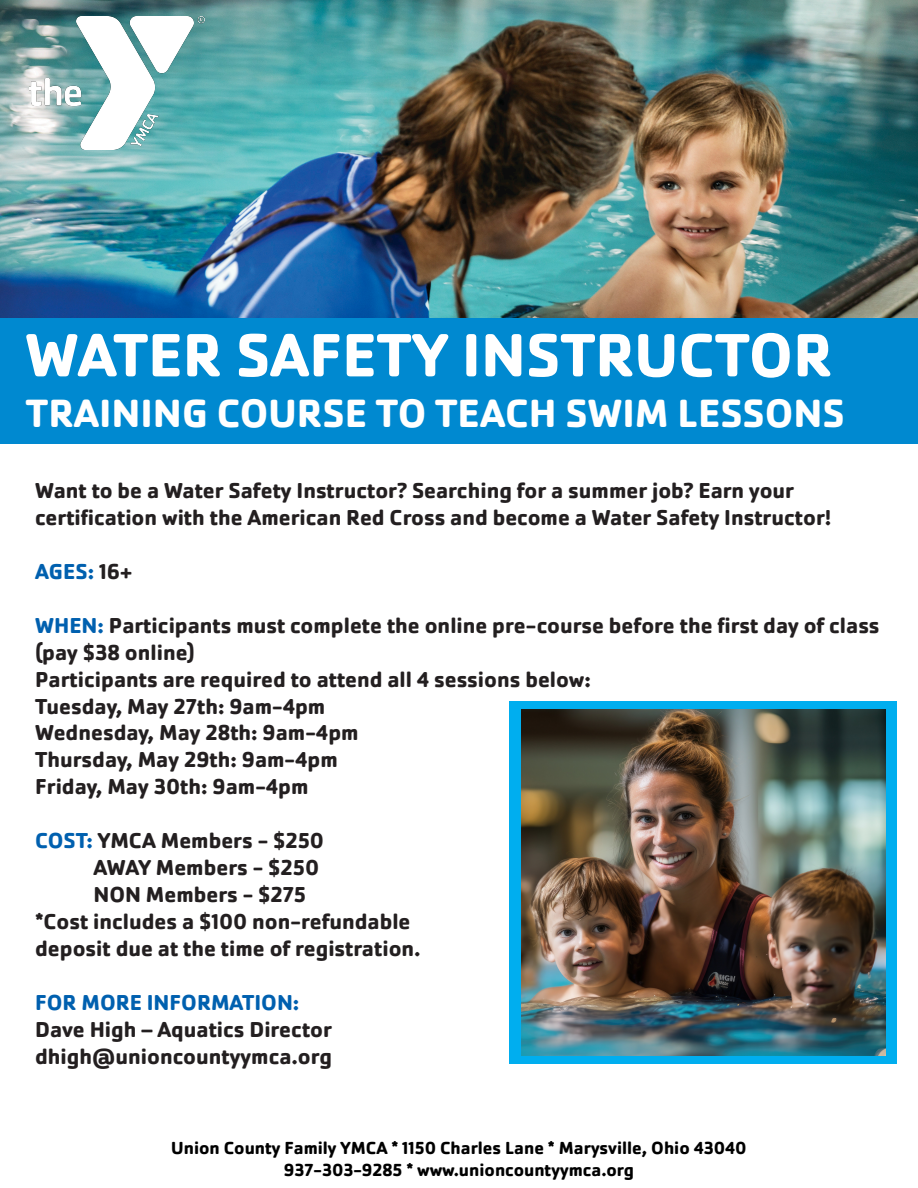
<style>
.page{position:relative;width:918px;height:1188px;background:#fff}
.page>*{position:absolute;margin:0;border:0;box-sizing:border-box;transform-origin:0 0}
.t1{font:700 63.3px "Cachet Pro";color:#fff}
.t2{font:700 40.95px "Cachet Pro";color:#fff}
.t3{font:700 22.5px/26.8px "Cachet Pro";color:#231f20}
.t4{font:700 22.5px "Cachet Pro";color:#0060af}
.t5{font:700 18.15px/21.8px "Cachet Pro";color:#000;text-align:center}
.s1{color:#231f20}
.s2{color:#0060af}
</style>
<div class="page">
<img style="left:0;top:0;width:918px;height:319px">
<img style="left:30px;top:16px;width:174px;height:133px">
<div style="left:0;top:319px;width:918px;height:74px;background:#0089d0"></div>
<div style="left:0;top:385px;width:918px;height:58px;background:#0089d0"></div>
<div style="left:509px;top:702px;width:387px;height:362px;background:#00aeef"></div>
<img style="left:521px;top:710px;width:364px;height:346px">
<h1 class="t1" style="left:25px;top:316px;width:809px">WATER SAFETY INSTRUCTOR</h1>
<h2 class="t2" style="left:26px;top:388px;width:820px">TRAINING COURSE TO TEACH SWIM LESSONS</h2>
<p class="t3" style="left:35px;top:477px;width:798px">Want to be a Water Safety Instructor? Searching for a summer job? Earn your certification with the American Red Cross and become a Water Safety Instructor!</p>
<p class="t4" style="left:35px;top:557px;width:98px">AGES: <span class="s1">16+</span></p>
<p class="t3" style="left:35px;top:612px;width:846px"><span class="s2">WHEN:</span> Participants must complete the online pre-course before the first day of class (pay $38 online)<br>Participants are required to attend all 4 sessions below:<br>Tuesday, May 27th: 9am-4pm<br>Wednesday, May 28th: 9am-4pm<br>Thursday, May 29th: 9am-4pm<br>Friday, May 30th: 9am-4pm</p>
<p class="t3" style="left:35px;top:827px;width:290px"><span class="s2">COST:</span> YMCA Members - $250</p>
<p class="t3" style="left:93px;top:854px;width:227px">AWAY Members - $250</p>
<p class="t3" style="left:93px;top:881px;width:214px">NON Members - $275</p>
<p class="t3" style="left:35px;top:908px;width:377px">*Cost includes a $100 non-refundable</p>
<p class="t3" style="left:35px;top:935px;width:387px">deposit due at the time of registration.</p>
<p class="t4" style="left:35px;top:988px;width:266px">FOR MORE INFORMATION:</p>
<p class="t3" style="left:35px;top:1016px;width:298px">Dave High – Aquatics Director dhigh@unioncountyymca.org</p>
<p class="t5" style="left:171px;top:1137px;width:577px">Union County Family YMCA * 1150 Charles Lane * Marysville, Ohio 43040<br>937-303-9285 * www.unioncountyymca.org</p>
</div>
